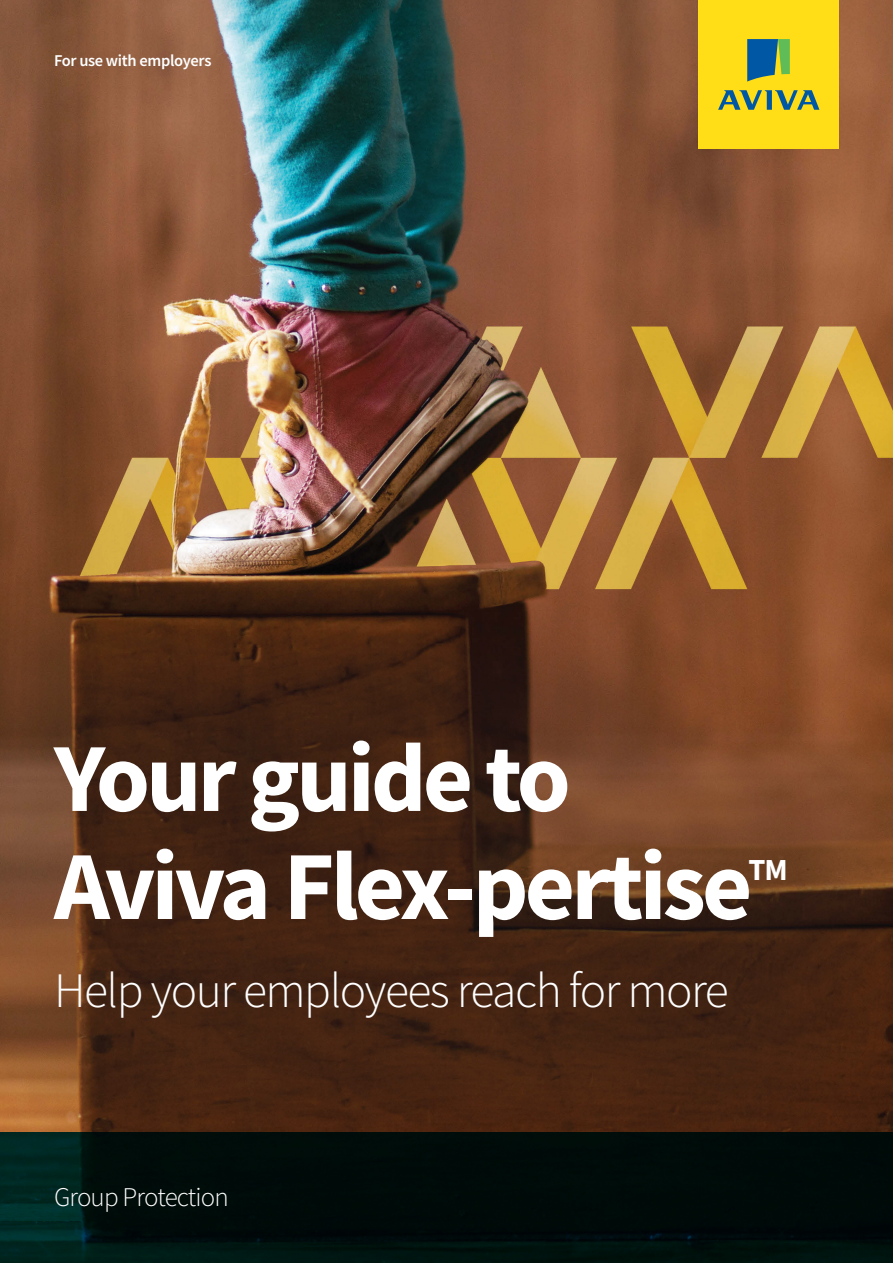
<style>
.page{position:relative;width:893px;height:1263px;background:#fff}
.page>*{position:absolute;margin:0;border:0;box-sizing:border-box;transform-origin:0 0}
.t1{font:700 97.5px/108px "Source Sans Pro";letter-spacing:-.04em;color:#fff}
.t2{font:300 49.5px "Source Sans Pro";letter-spacing:-.03em;color:#fff}
.t3{font:700 30.6px "Source Sans Pro";color:#fff}
.t4{font:300 27px "Source Sans Pro";letter-spacing:-.03em;color:#fff}
.t5{font:600 16.5px "Source Sans Pro";letter-spacing:-.02em;color:#fff}
</style>
<div class="page">
<img style="left:0;top:0;width:893px;height:558px">
<div style="left:0;top:558px;width:893px;height:642px;background:#231f20;opacity:.23"></div>
<svg style="left:0;top:1132px;width:893px;height:131px;background:#000f0c"></svg>
<div style="left:698px;top:0;width:141px;height:149px;background:#ffde17"></div>
<svg style="left:747px;top:39px;width:43px;height:43px"></svg>
<svg style="left:718px;top:90px;width:101px;height:20px"></svg>
<p class="t5" style="left:54px;top:50px;width:159px">For use with employers</p>
<h1 class="t1" style="left:54px;top:723px;width:700px">Your guide to<br>Aviva Flex-pertise</h1>
<p class="t3" style="left:748px;top:849px;width:41px">TM</p>
<p class="t2" style="left:54px;top:960px;width:676px">Help your employees reach for more</p>
<p class="t4" style="left:54px;top:1180px;width:176px">Group Protection</p>
</div>
